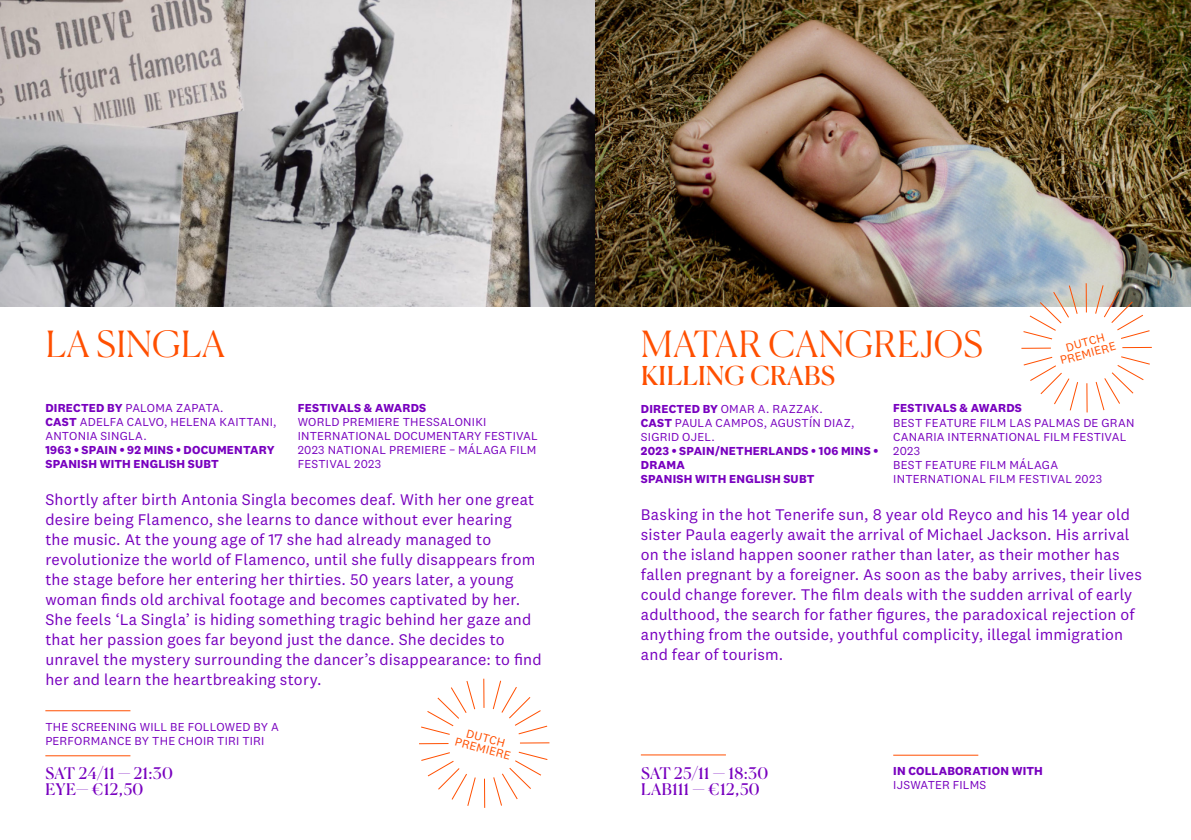
<style>
.page{position:relative;width:1191px;height:840px;background:#fff}
.page>*{position:absolute;margin:0;border:0;box-sizing:border-box;transform-origin:0 0}
.t1{font:300 36px "Canela";letter-spacing:.01em;color:#ff4f00}
.t2{font:26px "Canela";letter-spacing:.02em;color:#ff4f00}
.t3{font:16px/20px "National 2";letter-spacing:.015em;color:#7800bf}
.t4{font:16px/16px "Canela";letter-spacing:.025em;color:#7800bf}
.t5{font:12px/14px "National 2";letter-spacing:.015em;color:#7800bf}
.t6{font:700 12px/14px "National 2";letter-spacing:.02em;color:#7800bf}
.t7{font:12px/11px "National 2";color:#ff4f00;text-align:center}
.s1{font-weight:700}
</style>
<div class="page">
<hr style="left:45px;top:755px;width:85px;height:1px;background:#ff4f00">
<svg style="left:419px;top:678px;width:131px;height:130px"></svg>
<img style="left:0;top:0;width:1191px;height:306px">
<hr style="left:45px;top:710px;width:85px;height:1px;background:#ff4f00">
<hr style="left:641px;top:754px;width:85px;height:1px;background:#ff4f00">
<svg style="left:1020px;top:282px;width:132px;height:131px"></svg>
<hr style="left:893px;top:754px;width:85px;height:1px;background:#ff4f00">
<h1 class="t1" style="left:46px;top:315px;width:181px">LA SINGLA</h1>
<p class="t5" style="left:45px;top:401px;width:233px"><span class="s1">DIRECTED BY</span> PALOMA ZAPATA.<br><span class="s1">CAST</span> ADELFA CALVO, HELENA KAITTANI,<br>ANTONIA SINGLA.</p>
<p class="t6" style="left:45px;top:443px;width:231px">1963 • SPAIN • 92 MINS • DOCUMENTARY<br>SPANISH WITH ENGLISH SUBT</p>
<p class="t6" style="left:298px;top:401px;width:130px">FESTIVALS &amp; AWARDS</p>
<p class="t5" style="left:298px;top:415px;width:242px">WORLD PREMIERE THESSALONIKI<br>INTERNATIONAL DOCUMENTARY FESTIVAL<br>2023 NATIONAL PREMIERE – MÁLAGA FILM<br>FESTIVAL 2023</p>
<p class="t3" style="left:45px;top:489px;width:498px">Shortly after birth Antonia Singla becomes deaf. With her one great desire being Flamenco, she learns to dance without ever hearing<br>the music. At the young age of 17 she had already managed to revolutionize the world of Flamenco, until she fully disappears from the stage before her entering her thirties. 50 years later, a young woman finds old archival footage and becomes captivated by her.<br>She feels ‘La Singla’ is hiding something tragic behind her gaze and that her passion goes far beyond just the dance. She decides to unravel the mystery surrounding the dancer’s disappearance: to find her and learn the heartbreaking story.</p>
<p class="t5" style="left:45px;top:719px;width:235px">THE SCREENING WILL BE FOLLOWED BY A<br>PERFORMANCE BY THE CHOIR TIRI TIRI</p>
<p class="t4" style="left:45px;top:763px;width:129px">SAT 24/11 — 21:30<br>EYE— €12,50</p>
<p class="t7" style="left:459px;top:724px;width:59px;rotate:15deg">DUTCH<br>PREMIERE</p>
<h1 class="t1" style="left:641px;top:315px;width:343px">MATAR CANGREJOS</h1>
<h2 class="t2" style="left:641px;top:355px;width:196px">KILLING CRABS</h2>
<p class="t7" style="left:1056px;top:344px;width:59px;rotate:-15deg">DUTCH<br>PREMIERE</p>
<p class="t5" style="left:641px;top:401px;width:215px"><span class="s1">DIRECTED BY</span> OMAR A. RAZZAK.<br><span class="s1">CAST</span> PAULA CAMPOS, AGUSTÍN DIAZ,<br>SIGRID OJEL.</p>
<p class="t6" style="left:641px;top:443px;width:239px">2023 • SPAIN/NETHERLANDS • 106 MINS •<br>DRAMA<br>SPANISH WITH ENGLISH SUBT</p>
<p class="t6" style="left:893px;top:401px;width:130px">FESTIVALS &amp; AWARDS</p>
<p class="t5" style="left:893px;top:415px;width:243px">BEST FEATURE FILM LAS PALMAS DE GRAN<br>CANARIA INTERNATIONAL FILM FESTIVAL<br>2023<br>BEST FEATURE FILM MÁLAGA<br>INTERNATIONAL FILM FESTIVAL 2023</p>
<p class="t3" style="left:641px;top:503px;width:502px">Basking in the hot Tenerife sun, 8 year old Reyco and his 14 year old sister Paula eagerly await the arrival of Michael Jackson. His arrival on the island happen sooner rather than later, as their mother has fallen pregnant by a foreigner. As soon as the baby arrives, their lives could change forever. The film deals with the sudden arrival of early adulthood, the search for father figures, the paradoxical rejection of anything from the outside, youthful complicity, illegal immigration and fear of tourism.</p>
<p class="t4" style="left:641px;top:763px;width:129px">SAT 25/11 — 18:30<br>LAB111 — €12,50</p>
<p class="t6" style="left:893px;top:763px;width:151px">IN COLLABORATION WITH</p>
<p class="t5" style="left:893px;top:777px;width:95px">IJSWATER FILMS</p>
</div>
